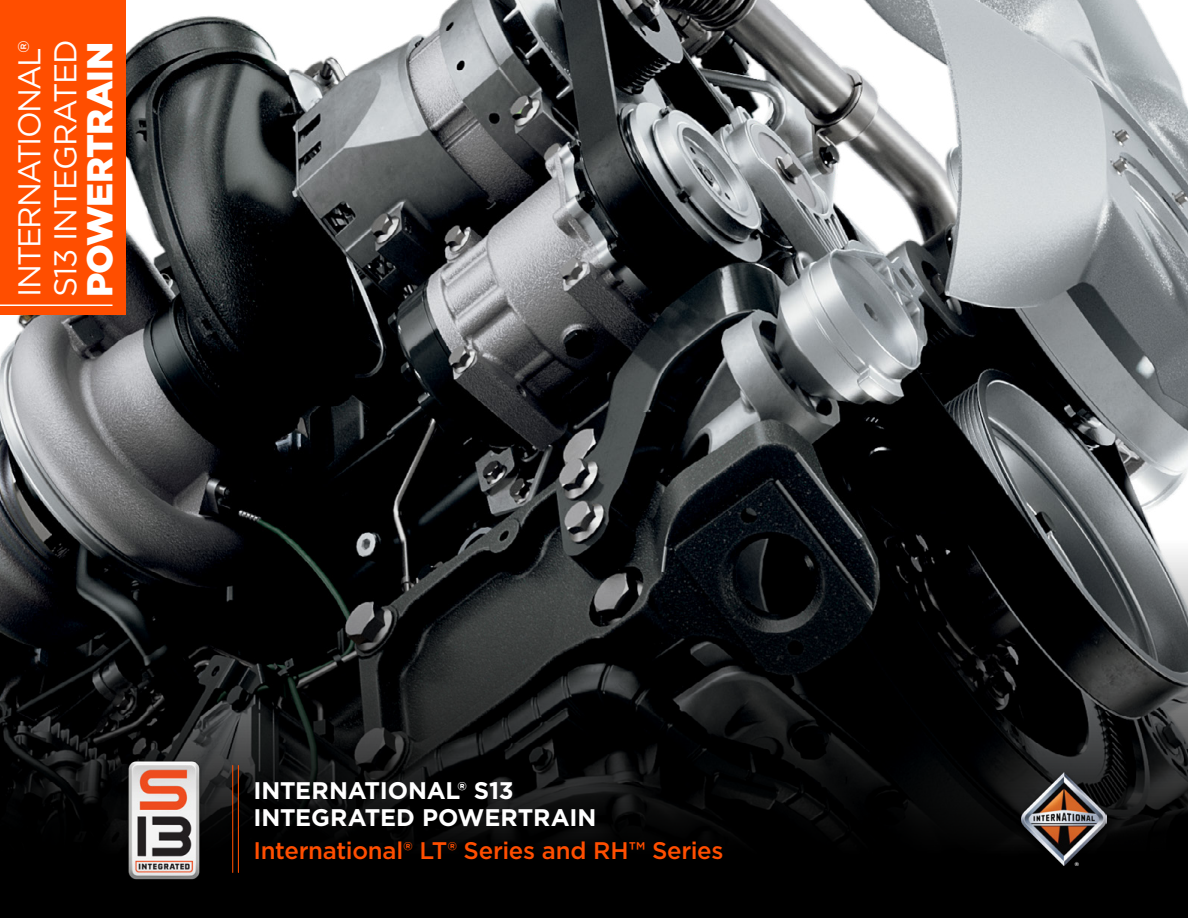
<style>
.page{position:relative;width:1188px;height:918px;background:#fff}
.page>*{position:absolute;margin:0;border:0;box-sizing:border-box;transform-origin:0 0}
.t1{font:900 36px "Gotham";letter-spacing:-.025em;color:#fff}
.t2{font:31.5px/36px "Gotham";letter-spacing:-.05em;color:#fff}
.t3{font:700 24px/27px "Gotham";letter-spacing:-.005em;color:#fff}
.t4{font:500 24px "Gotham";letter-spacing:-.01em;color:#ff4e00}
</style>
<div class="page">
<img style="left:0;top:0;width:1188px;height:541px">
<svg style="left:0;top:541px;width:1188px;height:377px;background:#0f1010"></svg>
<div style="left:1016px;top:770px;width:96px;height:104px;background:#000;opacity:.75"></div>
<img style="left:1022px;top:772px;width:85px;height:94px">
<hr style="left:232px;top:766px;width:1px;height:106px;background:#ff4e00">
<hr style="left:238px;top:766px;width:1px;height:106px;background:#ff4e00">
<img style="left:126px;top:760px;width:76px;height:122px">
<div style="left:0;top:0;width:126px;height:315px;background:#ff4e00"></div>
<hr style="left:0;top:304px;width:112px;height:2px;background:#fff">
<h2 class="t2" style="left:11px;top:297px;width:259px;rotate:-90deg">INTERNATIONAL®<br>S13 INTEGRATED</h2>
<h1 class="t1" style="left:75px;top:297px;width:256px;rotate:-90deg">POWERTRAIN</h1>
<p class="t3" style="left:253px;top:776px;width:345px">INTERNATIONAL® S13<br>INTEGRATED POWERTRAIN</p>
<p class="t4" style="left:253px;top:834px;width:472px">International® LT® Series and RH™ Series</p>
</div>
